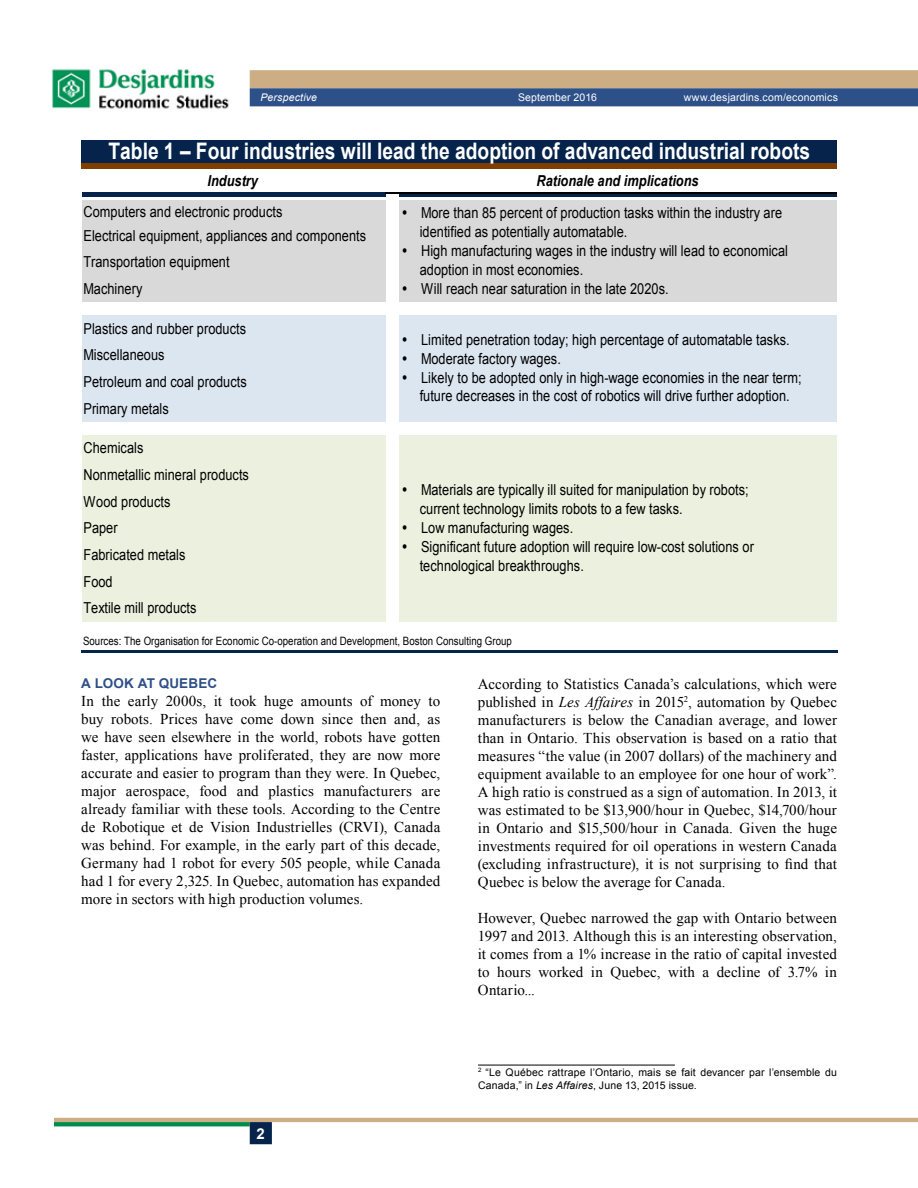
<style>
.page{position:relative;width:918px;height:1188px;background:#fff}
.page>*{position:absolute;margin:0;border:0;box-sizing:border-box;transform-origin:0 0}
.t1{font:700 22.8px "Arial";color:#fff;scale:.84 1}
.t2{font:15.15px/26.5px "Arial";letter-spacing:.005em;color:#000;scale:.84 1}
.t3{font:italic 700 15.15px "Arial";color:#000;scale:.84 1}
.t4{font:15px/18px "Times New Roman";letter-spacing:.005em;color:#000;text-align:justify}
.t5{font:700 15px "Arial";color:#fff}
.t6{font:700 13.5px "Arial";letter-spacing:.01em;color:#2d5088}
.t7{font:11.55px "Arial";letter-spacing:.005em;color:#000;scale:.84 1}
.t8{font:10.5px/12.6px "Arial";letter-spacing:.015em;color:#000}
.t9{font:10.5px "Arial";letter-spacing:.015em;color:#fff}
.t10{font:italic 10.5px "Arial";letter-spacing:.015em;color:#fff}
.s1{font-style:italic}
</style>
<div class="page">
<svg style="left:250px;top:70px;width:668px;height:36px;background:#7e8087"></svg>
<hr style="left:54px;top:1118px;width:864px;height:4px;background:#cdae84">
<svg style="left:54px;top:1122px;width:196px;height:4px"></svg>
<div style="left:250px;top:1122px;width:22px;height:22px;background:#05234b;border:2px solid #05234b"></div>
<img style="left:52px;top:69px;width:177px;height:40px">
<div style="left:82px;top:140px;width:755px;height:24px;background:#05234b"></div>
<div style="left:82px;top:164px;width:755px;height:5px;background:#803f00"></div>
<hr style="left:82px;top:193px;width:304px;height:4px;background:#05234b">
<hr style="left:399px;top:193px;width:438px;height:4px;background:#05234b">
<div style="left:82px;top:201px;width:304px;height:101px;background:#d9d9d9"></div>
<div style="left:399px;top:201px;width:438px;height:101px;background:#d9d9d9"></div>
<div style="left:82px;top:315px;width:304px;height:107px;background:#dce6f1"></div>
<div style="left:399px;top:315px;width:438px;height:107px;background:#dce6f1"></div>
<div style="left:82px;top:435px;width:304px;height:186px;background:#ebf1de"></div>
<div style="left:399px;top:435px;width:438px;height:186px;background:#ebf1de"></div>
<hr style="left:385px;top:192px;width:452px;height:2px;background:#000">
<hr style="left:81px;top:650px;width:756px;height:2px;background:#05234b">
<hr style="left:478px;top:1065px;width:197px;height:1px;background:#000">
<p class="t10" style="left:261px;top:91px;width:58px">Perspective</p>
<p class="t9" style="left:518px;top:91px;width:80px">September 2016</p>
<p class="t9" style="left:684px;top:91px;width:156px">www.desjardins.com/economics</p>
<h1 class="t1" style="left:109px;top:136px;width:837px">Table 1 – Four industries will lead the adoption of advanced industrial robots</h1>
<p class="t3" style="left:208px;top:171px;width:62px">Industry</p>
<p class="t3" style="left:536px;top:171px;width:195px">Rationale and implications</p>
<p class="t2" style="left:84px;top:200px;width:338px;line-height:23.9px">Computers and electronic products<br>Electrical equipment, appliances and components</p>
<p class="t2" style="left:84px;top:249px;width:175px">Transportation equipment<br>Machinery</p>
<p class="t2" style="left:84px;top:315px;width:196px">Plastics and rubber products<br>Miscellaneous<br>Petroleum and coal products<br>Primary metals</p>
<p class="t2" style="left:84px;top:435px;width:198px">Chemicals<br>Nonmetallic mineral products<br>Wood products<br>Paper<br>Fabricated metals<br>Food<br>Textile mill products</p>
<p class="t2" style="left:420px;top:203px;width:433px;line-height:18.9px;text-indent:-18px">• More than 85 percent of production tasks within the industry are identified as potentially automatable.</p>
<p class="t2" style="left:420px;top:241px;width:440px;line-height:18.9px;text-indent:-18px">• High manufacturing wages in the industry will lead to economical adoption in most economies.</p>
<p class="t2" style="left:402px;top:275px;width:319px">• Will reach near saturation in the late 2020s.</p>
<p class="t2" style="left:402px;top:326px;width:463px">• Limited penetration today; high percentage of automatable tasks.</p>
<p class="t2" style="left:402px;top:345px;width:191px">• Moderate factory wages.</p>
<p class="t2" style="left:402px;top:368px;width:477px;line-height:18.9px;text-align:center">• Likely to be adopted only in high-wage economies in the near term; future decreases in the cost of robotics will drive further adoption.</p>
<p class="t2" style="left:420px;top:480px;width:393px;line-height:18.9px;text-indent:-18px">• Materials are typically ill suited for manipulation by robots; current technology limits robots to a few tasks.</p>
<p class="t2" style="left:402px;top:514px;width:206px">• Low manufacturing wages.</p>
<p class="t2" style="left:420px;top:537px;width:399px;line-height:19px;text-indent:-18px">• Significant future adoption will require low-cost solutions or technological breakthroughs.</p>
<p class="t7" style="left:83px;top:633px;width:512px">Sources: The Organisation for Economic Co-operation and Development, Boston Consulting Group</p>
<p class="t6" style="left:81px;top:675px;width:137px">A LOOK AT QUEBEC</p>
<p class="t4" style="left:81px;top:692px;width:361px">In the early 2000s, it took huge amounts of money to buy robots. Prices have come down since then and, as we have seen elsewhere in the world, robots have gotten faster, applications have proliferated, they are now more accurate and easier to program than they were. In Quebec, major aerospace, food and plastics manufacturers are already familiar with these tools. According to the Centre de Robotique et de Vision Industrielles (CRVI), Canada was behind. For example, in the early part of this decade, Germany had 1 robot for every 505 people, while Canada had 1 for every 2,325. In Quebec, automation has expanded more in sectors with high production volumes.</p>
<p class="t5" style="left:257px;top:1123px;width:10px">2</p>
<p class="t4" style="left:478px;top:675px;width:361px">According to Statistics Canada’s calculations, which were published in <span class="s1">Les Affaires</span> in 2015<sup>2</sup>, automation by Quebec manufacturers is below the Canadian average, and lower than in Ontario. This observation is based on a ratio that measures “the value (in 2007 dollars) of the machinery and equipment available to an employee for one hour of work”.<br>A high ratio is construed as a sign of automation. In 2013, it was estimated to be $13,900/hour in Quebec, $14,700/hour in Ontario and $15,500/hour in Canada. Given the huge investments required for oil operations in western Canada (excluding infrastructure), it is not surprising to find that Quebec is below the average for Canada.</p>
<p class="t4" style="left:478px;top:909px;width:361px">However, Quebec narrowed the gap with Ontario between 1997 and 2013. Although this is an interesting observation, it comes from a 1% increase in the ratio of capital invested to hours worked in Quebec, with a decline of 3.7% in Ontario...</p>
<p class="t8" style="left:478px;top:1066px;width:360px"><sup>2</sup> “Le Québec rattrape l’Ontario, mais se fait devancer par l’ensemble du<br>Canada,” in <span class="s1">Les Affaires</span>, June 13, 2015 issue.</p>
</div>
